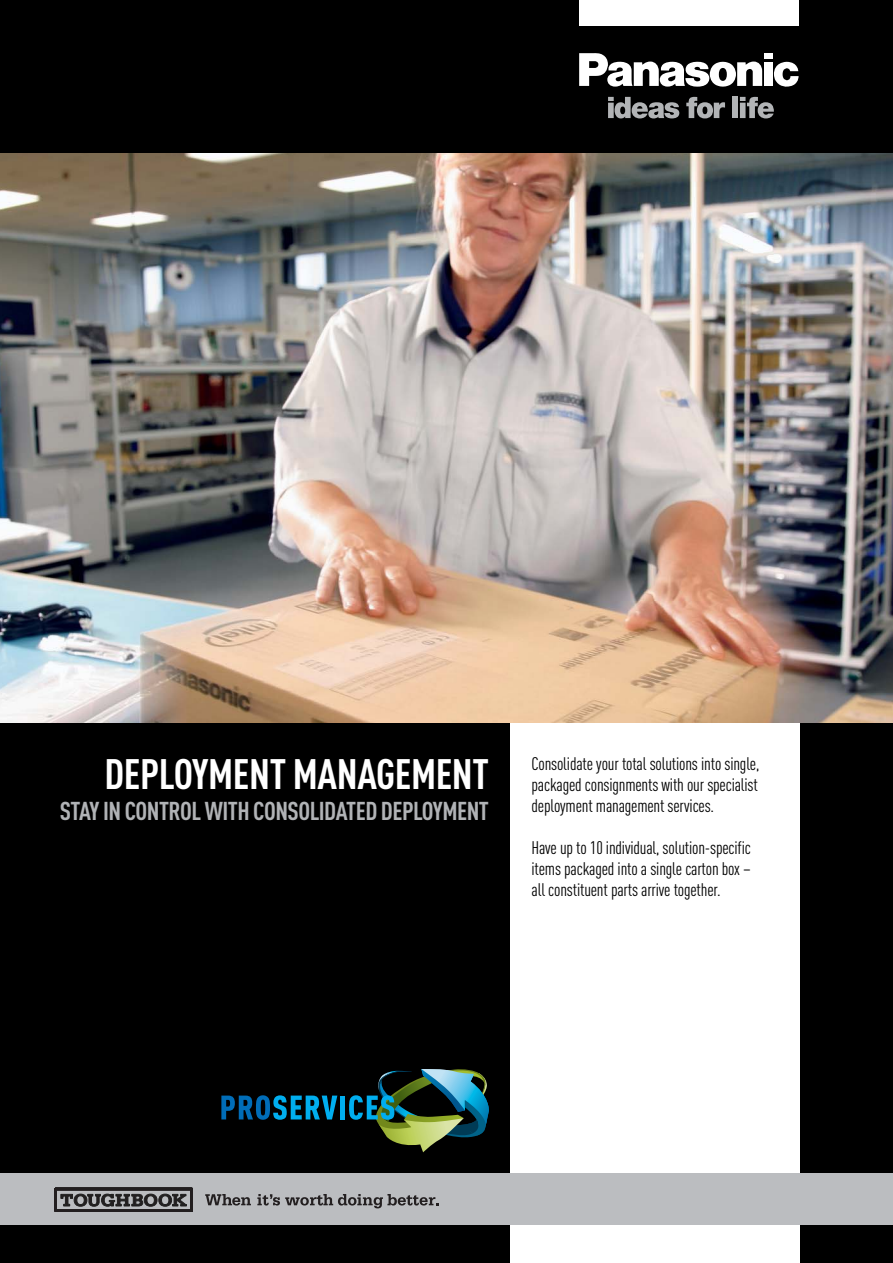
<style>
.page{position:relative;width:893px;height:1263px;background:#fff}
.page>*{position:absolute;margin:0;border:0;box-sizing:border-box;transform-origin:0 0}
.t1{font:700 condensed 42px "DIN Pro";letter-spacing:-.01em;color:#fff}
.t2{font:700 condensed 25.5px "DIN Pro";letter-spacing:-.02em;color:#b1b3b6}
.t3{font:condensed 18px/21px "DIN Pro";letter-spacing:-.01em;color:#000;text-align:justify}
</style>
<div class="page">
<div style="left:0;top:0;width:893px;height:153px;background:#000"></div>
<div style="left:0;top:663px;width:893px;height:600px;background:#000"></div>
<div style="left:510px;top:663px;width:289px;height:600px;background:#fff"></div>
<div style="left:0;top:1174px;width:893px;height:51px;background:#bbbdc0"></div>
<svg style="left:54px;top:1188px;width:139px;height:24px"></svg>
<svg style="left:205px;top:1194px;width:46px;height:11px"></svg>
<svg style="left:257px;top:1194px;width:182px;height:14px"></svg>
<svg style="left:221px;top:1095px;width:116px;height:25px"></svg>
<div style="left:340px;top:1095px;width:5px;height:24px;background:#00aeef"></div>
<svg style="left:349px;top:1069px;width:140px;height:83px"></svg>
<img style="left:0;top:153px;width:893px;height:570px">
<div style="left:579px;top:0;width:220px;height:26px;background:#fff"></div>
<svg style="left:579px;top:53px;width:183px;height:34px"></svg>
<div style="left:764px;top:62px;width:9px;height:24px;background:#fff"></div>
<div style="left:764px;top:53px;width:9px;height:6px;background:#fff"></div>
<svg style="left:774px;top:62px;width:25px;height:25px"></svg>
<svg style="left:608px;top:97px;width:71px;height:21px"></svg>
<svg style="left:686px;top:97px;width:39px;height:21px"></svg>
<div style="left:733px;top:97px;width:5px;height:21px;background:#b2b4b6"></div>
<svg style="left:740px;top:97px;width:34px;height:21px"></svg>
<h1 class="t1" style="left:104px;top:759px;width:386px">DEPLOYMENT MANAGEMENT</h1>
<h2 class="t2" style="left:60px;top:801px;width:431px">STAY IN CONTROL WITH CONSOLIDATED DEPLOYMENT</h2>
<p class="t3" style="left:531px;top:755px;width:229px">Consolidate your total solutions into single, packaged consignments with our specialist deployment management services.</p>
<p class="t3" style="left:531px;top:839px;width:221px">Have up to 10 individual, solution-specific items packaged into a single carton box – all constituent parts arrive together.</p>
</div>
